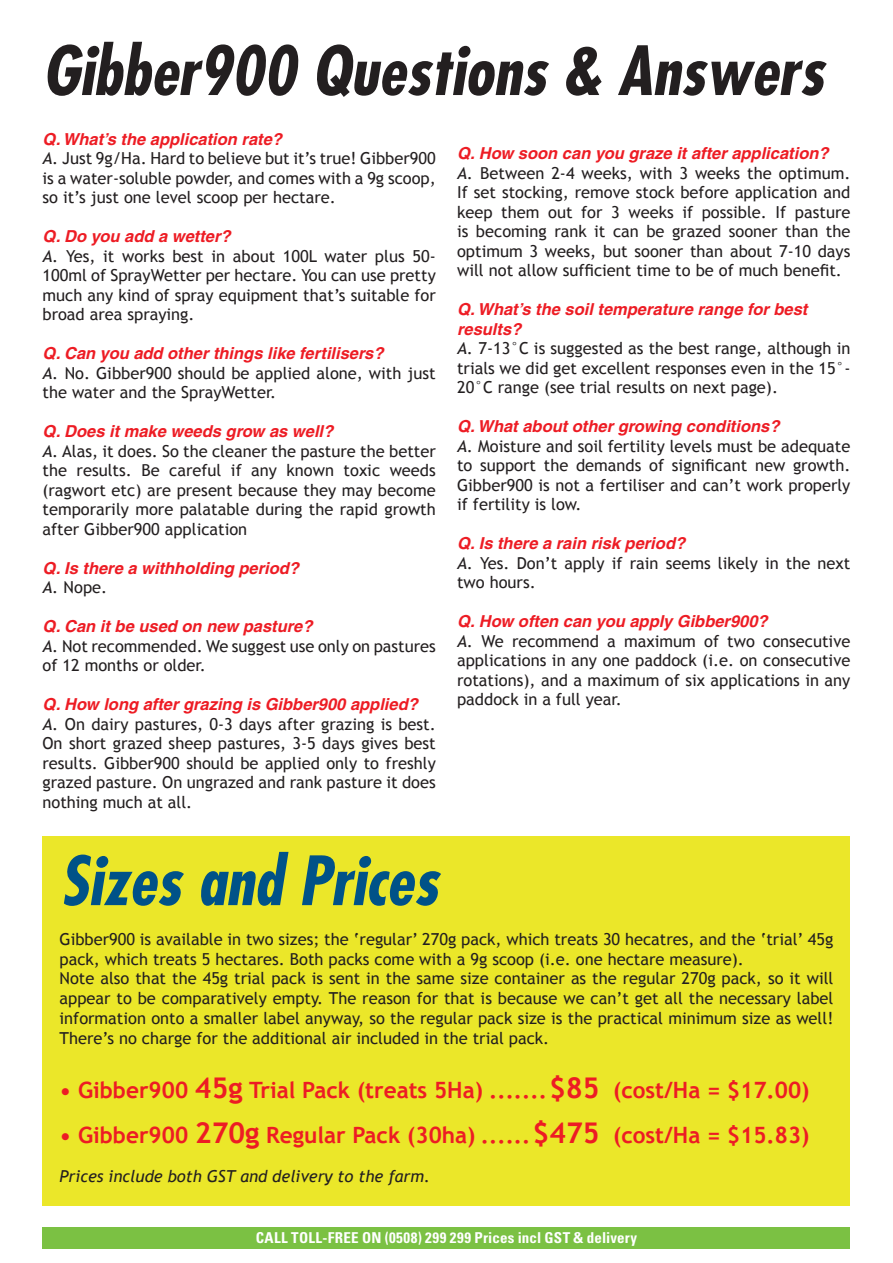
<style>
.page{position:relative;width:893px;height:1263px;background:#fff}
.page>*{position:absolute;margin:0;border:0;box-sizing:border-box;transform-origin:0 0}
.t1{font:italic 700 condensed 66px "Futura";color:#231f20}
.t2{font:italic 700 condensed 66px "Futura";color:#005288}
.t3{font:700 22.5px "Trebuchet MS";color:#ed1c24}
.t4{font:16.5px/19.5px "Trebuchet MS";color:#231f20;text-align:justify}
.t5{font:italic 700 16.5px/19.5px "Helvetica";color:#ed1c24}
.t6{font:italic 16.5px "Trebuchet MS";color:#231f20}
.t7{font:700 condensed 15px "Univers";letter-spacing:.015em;color:#fff}
.s1{font-style:italic}
.s2{font-size:28.5px}
</style>
<div class="page">
<div style="left:43px;top:1227px;width:807px;height:22px;background:#7bc143"></div>
<div style="left:43px;top:836px;width:807px;height:369px;background:#ebe729"></div>
<h1 class="t1" style="left:43px;top:28px;width:783px">Gibber900 Questions &amp; Answers</h1>
<p class="t5" style="left:43px;top:129px;width:241px">Q. What’s the application rate?</p>
<p class="t4" style="left:43px;top:149px;width:395px"><span class="s1">A.</span> Just 9g/Ha. Hard to believe but it’s true! Gibber900 is a water-soluble powder, and comes with a 9g scoop, so it’s just one level scoop per hectare.</p>
<p class="t5" style="left:43px;top:226px;width:189px">Q. Do you add a wetter?</p>
<p class="t4" style="left:43px;top:246px;width:395px"><span class="s1">A.</span> Yes, it works best in about 100L water plus 50- 100ml of SprayWetter per hectare. You can use pretty much any kind of spray equipment that’s suitable for broad area spraying.</p>
<p class="t5" style="left:43px;top:343px;width:343px">Q. Can you add other things like fertilisers?</p>
<p class="t4" style="left:43px;top:363px;width:395px"><span class="s1">A.</span> No. Gibber900 should be applied alone, with just the water and the SprayWetter.</p>
<p class="t5" style="left:43px;top:421px;width:292px">Q. Does it make weeds grow as well?</p>
<p class="t4" style="left:43px;top:441px;width:395px"><span class="s1">A.</span> Alas, it does. So the cleaner the pasture the better the results. Be careful if any known toxic weeds (ragwort etc) are present because they may become temporarily more palatable during the rapid growth after Gibber900 application</p>
<p class="t5" style="left:43px;top:558px;width:258px">Q. Is there a withholding period?</p>
<p class="t4" style="left:43px;top:578px;width:66px"><span class="s1">A.</span> Nope.</p>
<p class="t5" style="left:43px;top:616px;width:271px">Q. Can it be used on new pasture?</p>
<p class="t4" style="left:43px;top:636px;width:395px"><span class="s1">A.</span> Not recommended. We suggest use only on pastures of 12 months or older.</p>
<p class="t5" style="left:43px;top:694px;width:377px">Q. How long after grazing is Gibber900 applied?</p>
<p class="t4" style="left:43px;top:714px;width:395px"><span class="s1">A.</span> On dairy pastures, 0-3 days after grazing is best.<br>On short grazed sheep pastures, 3-5 days gives best results. Gibber900 should be applied only to freshly grazed pasture. On ungrazed and rank pasture it does nothing much at all.</p>
<p class="t5" style="left:457px;top:143px;width:373px">Q. How soon can you graze it after application?</p>
<p class="t4" style="left:457px;top:163px;width:395px"><span class="s1">A.</span> Between 2-4 weeks, with 3 weeks the optimum.<br>If set stocking, remove stock before application and keep them out for 3 weeks if possible. If pasture is becoming rank it can be grazed sooner than the optimum 3 weeks, but sooner than about 7-10 days will not allow sufficient time to be of much benefit.</p>
<p class="t5" style="left:457px;top:299px;width:352px">Q. What’s the soil temperature range for best results?</p>
<p class="t4" style="left:457px;top:339px;width:395px"><span class="s1">A.</span> 7-13°C is suggested as the best range, although in trials we did get excellent responses even in the 15°- 20°C range (see trial results on next page).</p>
<p class="t5" style="left:457px;top:416px;width:324px">Q. What about other growing conditions?</p>
<p class="t4" style="left:457px;top:436px;width:395px"><span class="s1">A.</span> Moisture and soil fertility levels must be adequate to support the demands of significant new growth.<br>Gibber900 is not a fertiliser and can’t work properly if fertility is low.</p>
<p class="t5" style="left:457px;top:533px;width:230px">Q. Is there a rain risk period?</p>
<p class="t4" style="left:457px;top:553px;width:395px"><span class="s1">A.</span> Yes. Don’t apply if rain seems likely in the next two hours.</p>
<p class="t5" style="left:457px;top:611px;width:312px">Q. How often can you apply Gibber900?</p>
<p class="t4" style="left:457px;top:631px;width:395px"><span class="s1">A.</span> We recommend a maximum of two consecutive applications in any one paddock (i.e. on consecutive rotations), and a maximum of six applications in any paddock in a full year.</p>
<h1 class="t2" style="left:60px;top:838px;width:380px">Sizes and Prices</h1>
<p class="t4" style="left:60px;top:929px;width:775px;text-align:left">Gibber900 is available in two sizes; the ‘regular’ 270g pack, which treats 30 hecatres, and the ‘trial’ 45g pack, which treats 5 hectares. Both packs come with a 9g scoop (i.e. one hectare measure).<br>Note also that the 45g trial pack is sent in the same size container as the regular 270g pack, so it will appear to be comparatively empty. The reason for that is because we can’t get all the necessary label information onto a smaller label anyway, so the regular pack size is the practical minimum size as well!<br>There’s no charge for the additional air included in the trial pack.</p>
<h2 class="t3" style="left:60px;top:1076px;width:751px">• Gibber900 <span class="s2">45g</span> Trial Pack (treats 5Ha) .......<span class="s2">$85</span> (cost/Ha = $17.00)</h2>
<h2 class="t3" style="left:60px;top:1121px;width:751px">• Gibber900 <span class="s2">270g</span> Regular Pack (30ha) ......<span class="s2">$475</span> (cost/Ha = $15.83)</h2>
<p class="t6" style="left:60px;top:1167px;width:372px">Prices include both GST and delivery to the farm.</p>
<p class="t7" style="left:256px;top:1229px;width:383px">CALL TOLL-FREE ON (0508) 299 299 Prices incl GST &amp; delivery</p>
</div>
